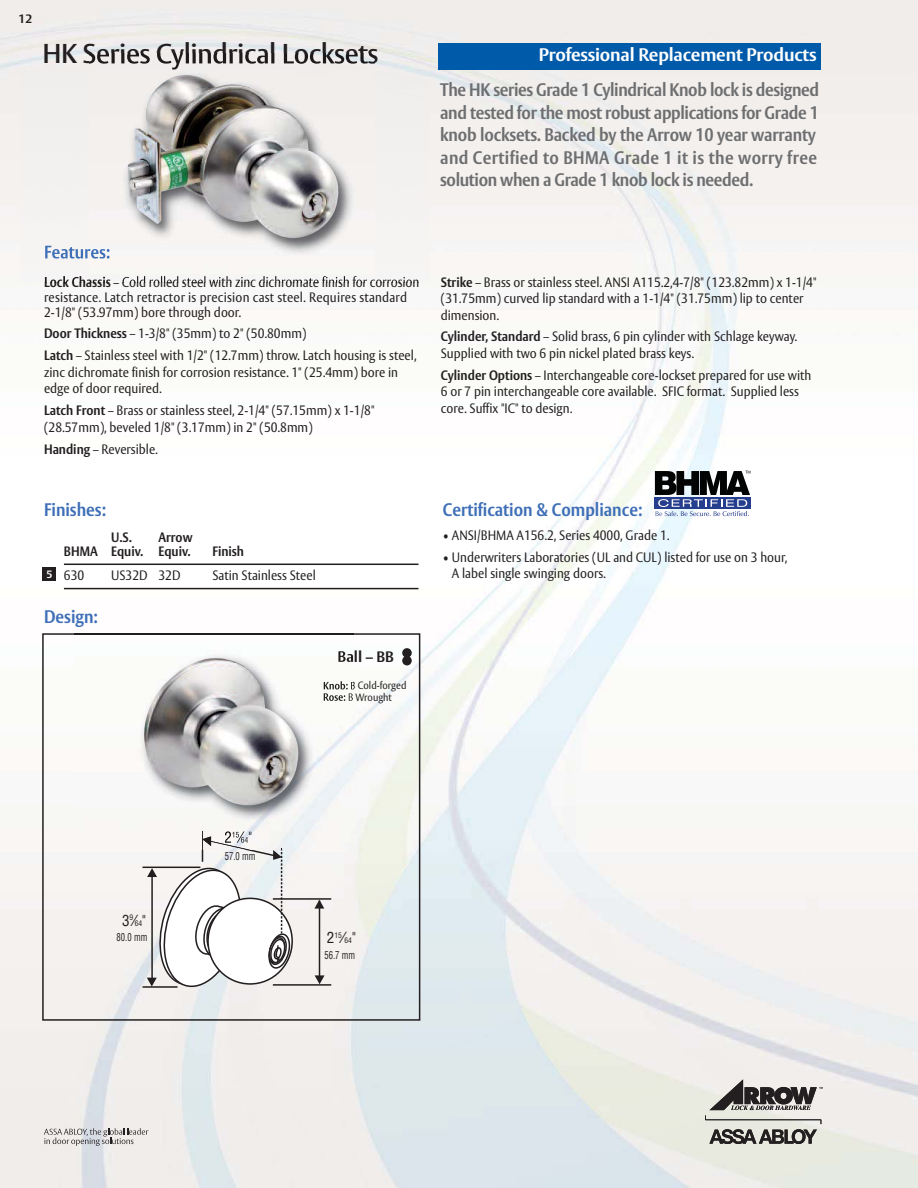
<style>
.page{position:relative;width:918px;height:1188px;background:#fff}
.page>*{position:absolute;margin:0;border:0;box-sizing:border-box;transform-origin:0 0}
.t1{font:600 27px "Vesta";letter-spacing:-.015em;color:#231f20}
.t2{font:700 18px/22.5px "Vesta";letter-spacing:-.025em;color:#6d6e70;scale:.9 1}
.t3{font:700 18px "Vesta";color:#3e6fb7;scale:.9 1}
.t4{font:700 18px "Vesta";letter-spacing:-.01em;color:#fff}
.t5{font:700 15px "Vesta";color:#231f20}
.t6{font:condensed 15px "Helvetica";color:#231f20}
.t7{font:13.5px/16.5px "Vesta";color:#231f20;scale:.9 1}
.t8{font:700 13.5px/13.8px "Vesta";color:#231f20;text-align:right;scale:.9 1}
.t9{font:700 12px "Vesta";color:#231f20}
.t10{font:condensed 10.8px "Helvetica";color:#231f20;scale:.8 1}
.t11{font:10.5px/11.4px "Vesta";color:#231f20;scale:.9 1}
.t12{font:condensed 7.5px "Helvetica";color:#231f20}
.s1{font-weight:700}
.s2{font-size:7.5px}
.s3{font-size:15px}
</style>
<div class="page">
<img style="left:0;top:0;width:918px;height:1188px">
<svg style="left:44px;top:1128px;width:104px;height:18px;background:#c6c4c4"></svg>
<svg style="left:705px;top:1079px;width:118px;height:65px;background:#a5a49f"></svg>
<div style="left:439px;top:43px;width:382px;height:27px;background:#005aaa"></div>
<div style="left:20px;top:71px;width:409px;height:211px;background:#f3f1ef"></div>
<img style="left:45px;top:246px;width:45px;height:13px">
<img style="left:45px;top:276px;width:65px;height:6px">
<img style="left:123px;top:276px;width:95px;height:6px">
<hr style="left:64px;top:564px;width:355px;height:1px;background:#231f20">
<hr style="left:64px;top:588px;width:355px;height:1px;background:#231f20">
<div style="left:43px;top:567px;width:13px;height:14px;background:#231f20"></div>
<div style="left:42px;top:633px;width:378px;height:388px;border:2px solid #231f20"></div>
<div style="left:402px;top:648px;width:10px;height:10px;background:#231f20;border-radius:50%"></div>
<div style="left:402px;top:656px;width:10px;height:9px;background:#231f20;border-radius:50%"></div>
<div style="left:655px;top:497px;width:96px;height:12px;background:#263e8e"></div>
<svg style="left:655px;top:471px;width:95px;height:45px"></svg>
<hr style="left:143px;top:867px;width:57px;height:1px;background:#231f20">
<hr style="left:273px;top:898px;width:58px;height:2px;background:#231f20">
<hr style="left:273px;top:984px;width:58px;height:2px;background:#231f20">
<hr style="left:143px;top:986px;width:35px;height:2px;background:#231f20">
<hr style="left:319px;top:900px;width:1px;height:78px;background:#231f20">
<svg style="left:315px;top:975px;width:10px;height:9px"></svg>
<svg style="left:314px;top:900px;width:10px;height:9px"></svg>
<img style="left:90px;top:53px;width:285px;height:221px">
<img style="left:90px;top:53px;width:153px;height:17px">
<img style="left:90px;top:248px;width:20px;height:11px">
<img style="left:127px;top:75px;width:212px;height:163px">
<img style="left:74px;top:633px;width:280px;height:217px">
<img style="left:74px;top:634px;width:279px;height:1px">
<img style="left:338px;top:650px;width:15px;height:12px">
<img style="left:324px;top:681px;width:24px;height:9px">
<img style="left:324px;top:693px;width:21px;height:8px">
<svg style="left:349px;top:681px;width:4px;height:20px"></svg>
<svg style="left:147px;top:831px;width:146px;height:161px"></svg>
<img style="left:144px;top:658px;width:155px;height:148px">
<p class="t9" style="left:19px;top:13px;width:15px">12</p>
<h1 class="t1" style="left:42px;top:38px;width:338px">HK Series Cylindrical Locksets</h1>
<h2 class="t4" style="left:539px;top:47px;width:279px">Professional Replacement Products</h2>
<p class="t2" style="left:440px;top:80px;width:422px">The HK series Grade 1 Cylindrical Knob lock is designed and tested for the most robust applications for Grade 1 knob locksets. Backed by the Arrow 10 year warranty and Certified to BHMA Grade 1 it is the worry free solution when a Grade 1 knob lock is needed.</p>
<p class="t7" style="left:44px;top:275px;width:418px;line-height:15px"><span class="s1">Lock Chassis</span> – Cold rolled steel with zinc dichromate finish for corrosion resistance. Latch retractor is precision cast steel. Requires standard<br>2-1/8" (53.97mm) bore through door.</p>
<p class="t7" style="left:44px;top:324px;width:415px;line-height:21.9px"><span class="s1">Door Thickness</span> – 1-3/8" (35mm) to 2" (50.80mm)<br><span class="s1">Latch</span> – Stainless steel with 1/2" (12.7mm) throw. Latch housing is steel,</p>
<p class="t7" style="left:44px;top:365px;width:395px">zinc dichromate finish for corrosion resistance. 1" (25.4mm) bore in edge of door required.</p>
<p class="t7" style="left:44px;top:403px;width:369px"><span class="s1">Latch Front</span> – Brass or stainless steel, 2-1/4" (57.15mm) x 1-1/8" (28.57mm), beveled 1/8" (3.17mm) in 2" (50.8mm)</p>
<p class="t7" style="left:44px;top:442px;width:128px"><span class="s1">Handing</span> – Reversible.</p>
<h2 class="t3" style="left:44px;top:502px;width:70px">Finishes:</h2>
<p class="t8" style="left:111px;top:531px;width:25px">U.S.</p>
<p class="t8" style="left:64px;top:531px;width:144px">Arrow<br>BHMA Equiv. Equiv.</p>
<p class="t8" style="left:212px;top:545px;width:37px">Finish</p>
<p class="t7" style="left:46px;top:568px;width:44px"><sup>5</sup> 630</p>
<p class="t7" style="left:111px;top:568px;width:79px">US32D 32D</p>
<p class="t7" style="left:212px;top:568px;width:116px">Satin Stainless Steel</p>
<h2 class="t3" style="left:44px;top:609px;width:61px">Design:</h2>
<p class="t5" style="left:337px;top:650px;width:58px">Ball – BB</p>
<p class="t11" style="left:323px;top:681px;width:94px"><span class="s1">Knob:</span> B Cold-forged<br><span class="s1">Rose:</span> B Wrought</p>
<p class="t7" style="left:441px;top:275px;width:419px"><span class="s1">Strike</span> – Brass or stainless steel. ANSI A115.2,4-7/8" (123.82mm) x 1-1/4" (31.75mm) curved lip standard with a 1-1/4" (31.75mm) lip to center dimension.</p>
<p class="t7" style="left:441px;top:329px;width:397px"><span class="s1">Cylinder, Standard</span> – Solid brass, 6 pin cylinder with Schlage keyway.<br>Supplied with two 6 pin nickel plated brass keys.</p>
<p class="t7" style="left:441px;top:368px;width:413px"><span class="s1">Cylinder Options</span> – Interchangeable core-lockset prepared for use with<br>6 or 7 pin interchangeable core available. SFIC format. Supplied less core. Suffix "IC" to design.</p>
<h2 class="t3" style="left:443px;top:502px;width:223px">Certification &amp; Compliance:</h2>
<p class="t7" style="left:443px;top:528px;width:253px">• ANSI/BHMA A156.2, Series 4000, Grade 1.</p>
<p class="t7" style="left:452px;top:550px;width:374px;text-indent:-9px">• Underwriters Laboratories (UL and CUL) listed for use on 3 hour,<br>A label single swinging doors.</p>
<p class="t6" style="left:122px;top:914px;width:25px">3<sup>9</sup>⁄<span class="s2">64</span>"</p>
<p class="t10" style="left:117px;top:932px;width:40px">80.0 mm</p>
<p class="t10" style="left:225px;top:852px;width:40px">57.0 mm</p>
<p class="t12" style="left:327px;top:935px;width:30px"><span class="s3">2</span>15<span class="s3">⁄</span>64<span class="s3">"</span></p>
<p class="t10" style="left:325px;top:951px;width:40px">56.7 mm</p>
</div>
